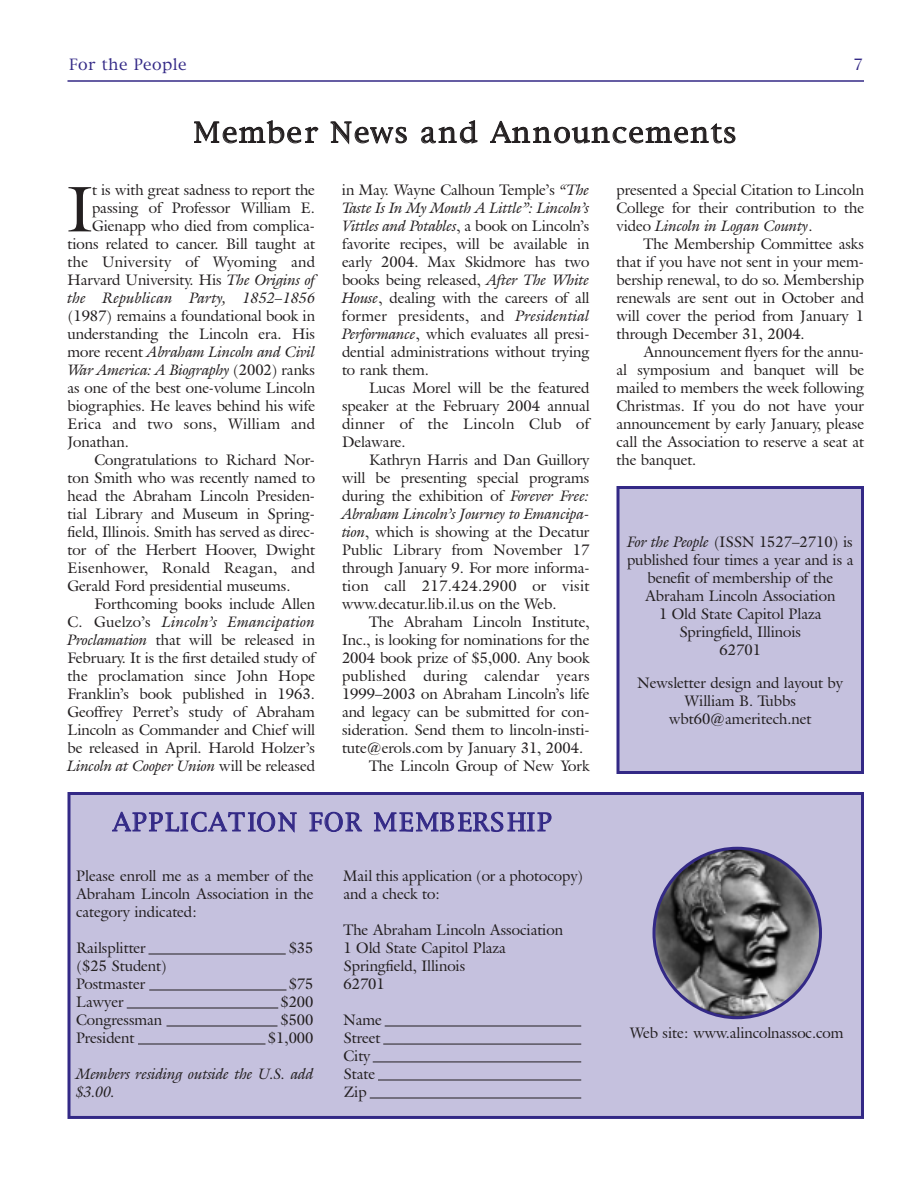
<style>
.page{position:relative;width:918px;height:1188px;background:#fff}
.page>*{position:absolute;margin:0;border:0;box-sizing:border-box;transform-origin:0 0}
.t1{font:63.75px "Galliard IT Cby BT";color:#231f20}
.t2{font:27px "New York";letter-spacing:.06em;color:#231f20}
.t3{font:24px "New York";letter-spacing:.07em;color:#332986}
.t4{font:15px/18px "Galliard IT Cby BT";color:#231f20;text-align:justify}
.t5{font:italic 15px/18px "Galliard IT Cby BT";color:#231f20}
.t6{font:15px "Galliard IT Cby BT";letter-spacing:.02em;color:#231f20}
.t7{font:15px "New York";letter-spacing:.025em;color:#332986}
.s1{font-style:italic}
</style>
<div class="page">
<div style="left:618px;top:488px;width:244px;height:284px;background:#c5c1de"></div>
<div style="left:616px;top:486px;width:248px;height:288px;border:3px solid #332986"></div>
<div style="left:69px;top:794px;width:793px;height:323px;background:#c5c1de"></div>
<div style="left:68px;top:792px;width:796px;height:327px;border:3px solid #332986"></div>
<svg style="left:652px;top:847px;width:170px;height:172px"></svg>
<hr style="left:68px;top:80px;width:796px;height:2px;background:#332986">
<hr style="left:385px;top:1026px;width:196px;height:1px;background:#231f20">
<hr style="left:383px;top:1044px;width:198px;height:1px;background:#231f20">
<hr style="left:373px;top:1062px;width:208px;height:1px;background:#231f20">
<hr style="left:378px;top:1080px;width:203px;height:1px;background:#231f20">
<hr style="left:370px;top:1098px;width:211px;height:1px;background:#231f20">
<hr style="left:148px;top:954px;width:138px;height:1px;background:#231f20">
<hr style="left:149px;top:990px;width:137px;height:1px;background:#231f20">
<hr style="left:127px;top:1008px;width:151px;height:1px;background:#231f20">
<hr style="left:166px;top:1026px;width:112px;height:1px;background:#231f20">
<hr style="left:138px;top:1044px;width:128px;height:1px;background:#231f20">
<p class="t7" style="left:69px;top:57px;width:119px">For the People</p>
<p class="t7" style="left:854px;top:57px;width:12px">7</p>
<h2 class="t2" style="left:194px;top:117px;width:544px">Member News and Announcements</h2>
<p class="t4" style="left:68px;top:181px;width:249px;text-align:right">t is with great sadness to report the passing of Professor William E.<br>Gienapp who died from complica&shy;tions related to cancer. Bill taught at the University of Wyoming and Harvard University. His <span class="s1">The Origins of the Republican Party, 1852–1856</span></p>
<p class="t4" style="left:67px;top:307px;width:249px">(1987) remains a foundational book in understanding the Lincoln era. His more recent <span class="s1">Abraham Lincoln and Civil War America: A Biography</span> (2002) ranks as one of the best one-volume Lincoln biographies. He leaves behind his wife Erica and two sons, William and Jonathan.</p>
<p class="t4" style="left:67px;top:451px;width:249px;text-indent:27px">Congratulations to Richard Nor&shy;ton Smith who was recently named to head the Abraham Lincoln Presiden&shy;tial Library and Museum in Spring&shy;field, Illinois. Smith has served as direc&shy;tor of the Herbert Hoover, Dwight Eisenhower, Ronald Reagan, and Gerald Ford presidential museums.</p>
<p class="t4" style="left:67px;top:595px;width:249px;text-indent:27px">Forthcoming books include Allen C. Guelzo’s <span class="s1">Lincoln’s Emancipation Proclamation</span> that will be released in February. It is the first detailed study of the proclamation since John Hope Franklin’s book published in 1963.<br>Geoffrey Perret’s study of Abraham Lincoln as Commander and Chief will be released in April. Harold Holzer’s <span class="s1">Lincoln at Cooper Union</span> will be released</p>
<h1 class="t1" style="left:68px;top:172px;width:26px">I</h1>
<p class="t4" style="left:342px;top:181px;width:249px">in May. Wayne Calhoun Temple’s <span class="s1">“The Taste Is In My Mouth A Little”: Lincoln’s Vittles and Potables</span>, a book on Lincoln’s favorite recipes, will be available in early 2004. Max Skidmore has two books being released, <span class="s1">After The White House</span>, dealing with the careers of all former presidents, and <span class="s1">Presidential Performance</span>, which evaluates all presi&shy;dential administrations without trying to rank them.</p>
<p class="t4" style="left:342px;top:379px;width:249px;text-indent:27px">Lucas Morel will be the featured speaker at the February 2004 annual dinner of the Lincoln Club of Delaware.</p>
<p class="t4" style="left:342px;top:451px;width:249px;text-indent:27px">Kathryn Harris and Dan Guillory will be presenting special programs during the exhibition of <span class="s1">Forever Free:<br>Abraham Lincoln’s Journey to Emancipa&shy;tion</span>, which is showing at the Decatur Public Library from November 17 through January 9. For more informa&shy;tion call 217.424.2900 or visit www.decatur.lib.il.us on the Web.</p>
<p class="t4" style="left:369px;top:613px;width:222px">The Abraham Lincoln Institute,</p>
<p class="t4" style="left:342px;top:631px;width:249px">Inc., is looking for nominations for the</p>
<p class="t4" style="left:342px;top:649px;width:249px">2004 book prize of $5,000. Any book</p>
<p class="t6" style="left:342px;top:667px;width:249px">published during calendar years</p>
<p class="t4" style="left:342px;top:685px;width:249px">1999–2003 on Abraham Lincoln’s life</p>
<p class="t4" style="left:342px;top:703px;width:249px">and legacy can be submitted for con-</p>
<p class="t4" style="left:342px;top:721px;width:249px">sideration. Send them to lincoln-insti-</p>
<p class="t4" style="left:342px;top:739px;width:243px">tute@erols.com by January 31, 2004.</p>
<p class="t4" style="left:369px;top:757px;width:222px">The Lincoln Group of New York</p>
<h3 class="t3" style="left:113px;top:808px;width:441px">APPLICATION FOR MEMBERSHIP</h3>
<p class="t4" style="left:76px;top:867px;width:239px">Please enroll me as a member of the Abraham Lincoln Association in the category indicated:</p>
<p class="t4" style="left:76px;top:939px;width:71px">Railsplitter</p>
<p class="t4" style="left:289px;top:939px;width:26px">$35</p>
<p class="t4" style="left:76px;top:957px;width:92px">($25 Student)<br>Postmaster</p>
<p class="t4" style="left:343px;top:867px;width:242px">Mail this application (or a photocopy) and a check to:</p>
<p class="t4" style="left:343px;top:921px;width:221px;text-align:left">The Abraham Lincoln Association<br>1 Old State Capitol Plaza<br>Springfield, Illinois<br>62701</p>
<p class="t4" style="left:343px;top:1011px;width:40px;text-align:left">Name<br>Street<br>City<br>State<br>Zip</p>
<p class="t4" style="left:289px;top:975px;width:26px">$75</p>
<p class="t4" style="left:76px;top:993px;width:49px">Lawyer</p>
<p class="t4" style="left:280px;top:993px;width:35px">$200</p>
<p class="t4" style="left:76px;top:1011px;width:88px">Congressman</p>
<p class="t4" style="left:280px;top:1011px;width:35px">$500</p>
<p class="t4" style="left:76px;top:1029px;width:60px">President</p>
<p class="t4" style="left:268px;top:1029px;width:47px">$1,000</p>
<p class="t5" style="left:76px;top:1065px;width:239px">Members residing outside the U.S. add $3.00.</p>
<p class="t4" style="left:616px;top:181px;width:249px">presented a Special Citation to Lincoln College for their contribution to the video <span class="s1">Lincoln in Logan County</span>.</p>
<p class="t4" style="left:616px;top:235px;width:249px;text-indent:27px">The Membership Committee asks that if you have not sent in your mem&shy;bership renewal, to do so. Membership renewals are sent out in October and will cover the period from January 1 through December 31, 2004.</p>
<p class="t4" style="left:616px;top:343px;width:249px;text-indent:27px">Announcement flyers for the annu&shy;al symposium and banquet will be mailed to members the week following Christmas. If you do not have your announcement by early January, please call the Association to reserve a seat at the banquet.</p>
<p class="t4" style="left:627px;top:533px;width:228px;text-align:center"><span class="s1">For the People</span> (ISSN 1527–2710) is published four times a year and is a benefit of membership of the<br>Abraham Lincoln Association<br>1 Old State Capitol Plaza<br>Springfield, Illinois<br>62701</p>
<p class="t4" style="left:637px;top:674px;width:207px;text-align:center">Newsletter design and layout by<br>William B. Tubbs wbt60@ameritech.net</p>
<p class="t4" style="left:630px;top:1024px;width:215px">Web site: www.alincolnassoc.com</p>
</div>
